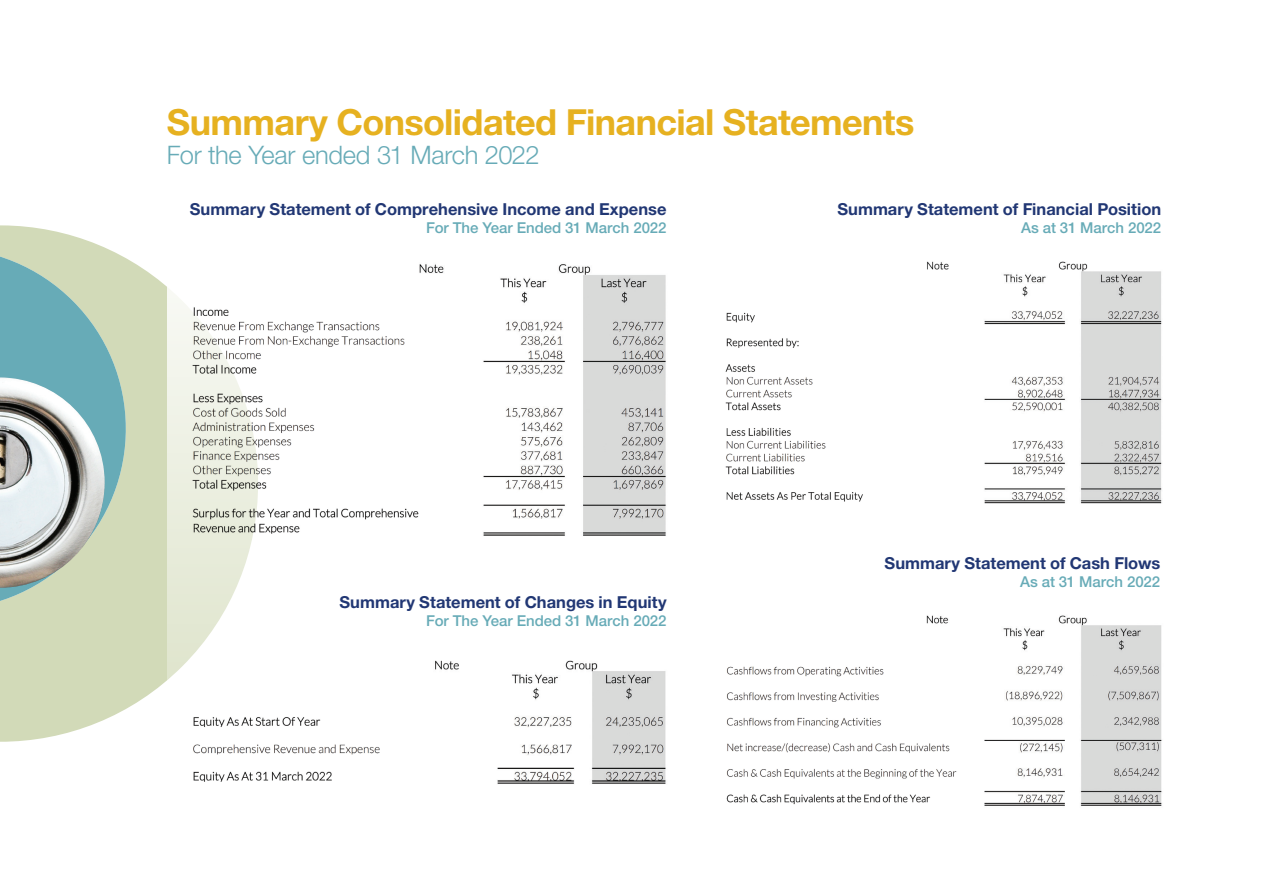
<style>
.page{position:relative;width:1263px;height:893px;background:#fff}
.page>*{position:absolute;margin:0;border:0;box-sizing:border-box;transform-origin:0 0}
.t1{font:700 36px "Helvetica Neue";letter-spacing:-.015em;color:#e6b120}
.t2{font:300 25.5px "Helvetica Neue";letter-spacing:-.015em;color:#67abb7}
.t3{font:700 16.5px "Helvetica Neue";color:#213774}
.t4{font:500 15px "Helvetica Neue";color:#67abb7}
</style>
<div class="page">
<svg style="left:0;top:225px;width:167px;height:517px;fill:#d2dab8"></svg>
<svg style="left:0;top:230px;width:143px;height:397px;background:#afcbba"></svg>
<img style="left:0;top:377px;width:105px;height:211px">
<img style="left:435px;top:660px;width:231px;height:124px">
<img style="left:167px;top:651px;width:213px;height:131px">
<img style="left:984px;top:261px;width:178px;height:243px">
<img style="left:725px;top:261px;width:224px;height:241px">
<img style="left:984px;top:615px;width:178px;height:191px">
<img style="left:726px;top:615px;width:231px;height:190px">
<img style="left:424px;top:264px;width:242px;height:272px">
<img style="left:167px;top:264px;width:257px;height:305px">
<h1 class="t1" style="left:167px;top:100px;width:749px">Summary Consolidated Financial Statements</h1>
<h2 class="t2" style="left:167px;top:139px;width:374px">For the Year ended 31 March 2022</h2>
<p class="t3" style="left:190px;top:199px;width:478px">Summary Statement of Comprehensive Income and Expense</p>
<p class="t4" style="left:426px;top:219px;width:242px">For The Year Ended 31 March 2022</p>
<p class="t3" style="left:837px;top:199px;width:325px">Summary Statement of Financial Position</p>
<p class="t4" style="left:1021px;top:219px;width:142px">As at 31 March 2022</p>
<p class="t3" style="left:339px;top:591px;width:329px">Summary Statement of Changes in Equity</p>
<p class="t4" style="left:426px;top:611px;width:242px">For The Year Ended 31 March 2022</p>
<p class="t3" style="left:884px;top:553px;width:277px">Summary Statement of Cash Flows</p>
<p class="t4" style="left:1020px;top:573px;width:142px">As at 31 March 2022</p>
</div>
